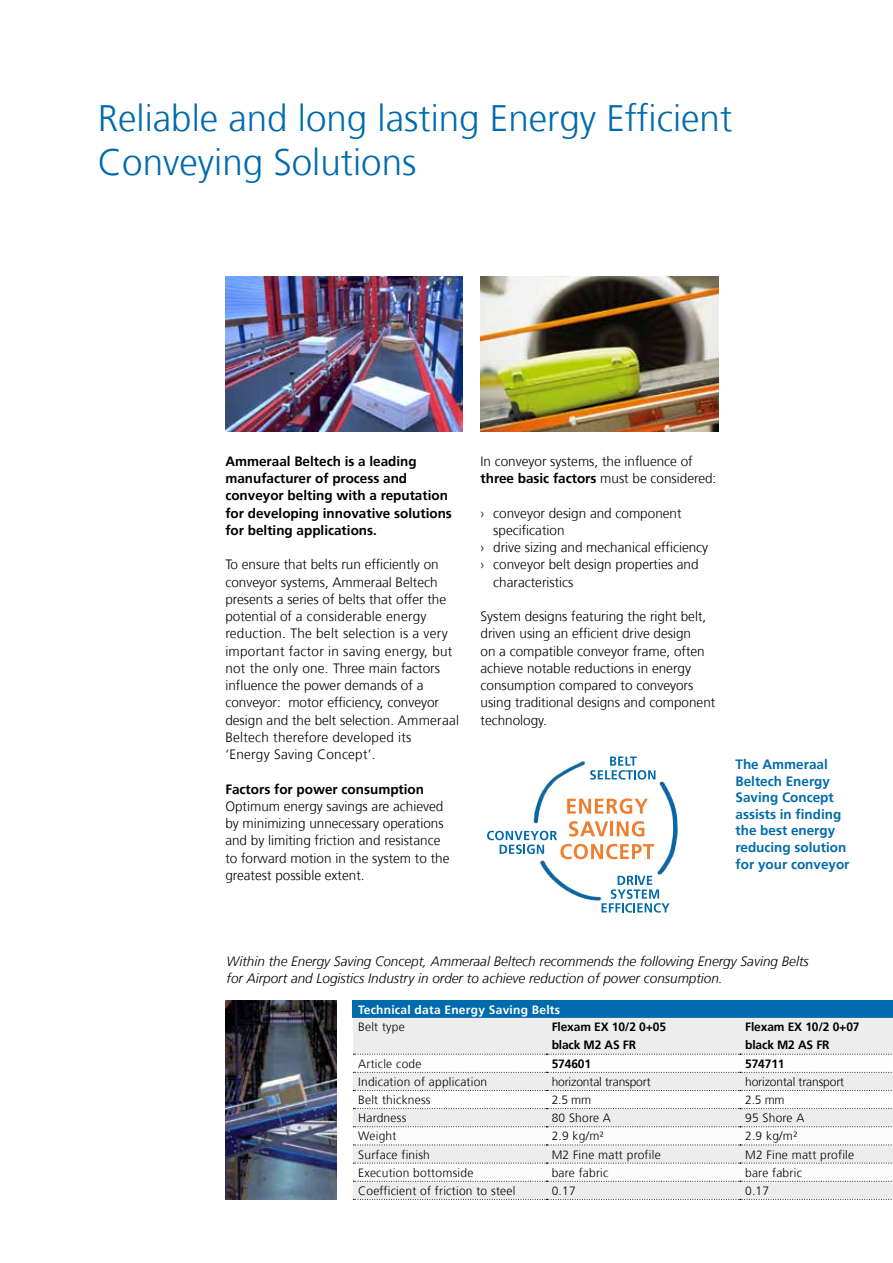
<style>
.page{position:relative;width:893px;height:1263px;background:#fff}
.page>*{position:absolute;margin:0;border:0;box-sizing:border-box;transform-origin:0 0}
.t1{font:300 36.75px/44.2px "Frutiger";color:#006bac}
.t2{font:300 13.5px/17.2px "Frutiger";color:#000}
.t3{font:700 13.5px/17.2px "Frutiger";color:#000}
.t4{font:italic 300 13.5px/17.2px "Frutiger";color:#000}
.t5{font:700 13.5px/16.6px "Frutiger";color:#006bac}
.t6{font:300 12px "Frutiger";letter-spacing:.02em;color:#000}
.t7{font:700 12px "Frutiger";letter-spacing:-.01em;color:#000}
.t8{font:300 12px "Frutiger";letter-spacing:-.01em;color:#000}
.t9{font:700 12px "Frutiger";letter-spacing:.02em;color:#fff}
.s1{font-weight:700}
</style>
<div class="page">
<img style="left:225px;top:276px;width:238px;height:155px">
<div style="left:353px;top:1001px;width:540px;height:17px;background:#006bac"></div>
<div style="left:353px;top:1018px;width:540px;height:181px;background:#ededed"></div>
<svg style="left:353px;top:1054px;width:540px;height:55px"></svg>
<svg style="left:353px;top:1126px;width:540px;height:56px"></svg>
<svg style="left:353px;top:1199px;width:539px;height:1px"></svg>
<img style="left:480px;top:276px;width:239px;height:155px">
<img style="left:225px;top:1000px;width:111px;height:199px">
<img style="left:533px;top:761px;width:145px;height:140px">
<svg style="left:601px;top:876px;width:69px;height:37px"></svg>
<svg style="left:590px;top:756px;width:65px;height:24px"></svg>
<svg style="left:567px;top:798px;width:81px;height:16px"></svg>
<svg style="left:487px;top:821px;width:167px;height:38px"></svg>
<h1 class="t1" style="left:98px;top:97px;width:636px">Reliable and long lasting Energy Efficient<br>Conveying Solutions</h1>
<p class="t3" style="left:225px;top:453px;width:228px">Ammeraal Beltech is a leading manufacturer of process and conveyor belting with a reputation for developing innovative solutions for belting applications.</p>
<p class="t2" style="left:225px;top:556px;width:235px">To ensure that belts run efficiently on conveyor systems, Ammeraal Beltech presents a series of belts that offer the potential of a considerable energy reduction. The belt selection is a very important factor in saving energy, but not the only one. Three main factors influence the power demands of a conveyor: motor efficiency, conveyor design and the belt selection. Ammeraal Beltech therefore developed its ‘Energy Saving Concept’.</p>
<p class="t3" style="left:225px;top:780px;width:200px">Factors for power consumption</p>
<p class="t2" style="left:225px;top:798px;width:226px">Optimum energy savings are achieved by minimizing unnecessary operations and by limiting friction and resistance to forward motion in the system to the greatest possible extent.</p>
<p class="t2" style="left:480px;top:453px;width:237px">In conveyor systems, the influence of <span class="s1">three basic factors</span> must be considered:</p>
<p class="t2" style="left:480px;top:504px;width:203px">› conveyor design and component</p>
<p class="t2" style="left:493px;top:522px;width:73px">specification</p>
<p class="t2" style="left:480px;top:539px;width:229px">› drive sizing and mechanical efficiency</p>
<p class="t2" style="left:480px;top:556px;width:220px">› conveyor belt design properties and</p>
<p class="t2" style="left:493px;top:573px;width:82px">characteristics</p>
<p class="t2" style="left:480px;top:608px;width:236px">System designs featuring the right belt, driven using an efficient drive design<br>on a compatible conveyor frame, often achieve notable reductions in energy consumption compared to conveyors using traditional designs and component technology.</p>
<p class="t5" style="left:735px;top:756px;width:116px">The Ammeraal<br>Beltech Energy<br>Saving Concept assists in finding the best energy reducing solution for your conveyor</p>
<p class="t4" style="left:227px;top:953px;width:584px">Within the Energy Saving Concept, Ammeraal Beltech recommends the following Energy Saving Belts for Airport and Logistics Industry in order to achieve reduction of power consumption.</p>
<p class="t9" style="left:358px;top:1002px;width:203px">Technical data Energy Saving Belts</p>
<p class="t6" style="left:358px;top:1020px;width:48px">Belt type</p>
<p class="t7" style="left:552px;top:1020px;width:116px">Flexam EX 10/2 0+05</p>
<p class="t7" style="left:745px;top:1020px;width:116px">Flexam EX 10/2 0+07</p>
<p class="t7" style="left:552px;top:1038px;width:86px">black M2 AS FR</p>
<p class="t7" style="left:745px;top:1038px;width:86px">black M2 AS FR</p>
<p class="t6" style="left:358px;top:1057px;width:65px">Article code</p>
<p class="t7" style="left:552px;top:1056px;width:41px">574601</p>
<p class="t7" style="left:745px;top:1056px;width:41px">574711</p>
<p class="t6" style="left:358px;top:1075px;width:131px">Indication of application</p>
<p class="t8" style="left:552px;top:1075px;width:101px">horizontal transport</p>
<p class="t8" style="left:745px;top:1075px;width:101px">horizontal transport</p>
<p class="t6" style="left:358px;top:1093px;width:74px">Belt thickness</p>
<p class="t6" style="left:552px;top:1093px;width:41px">2.5 mm</p>
<p class="t6" style="left:745px;top:1093px;width:41px">2.5 mm</p>
<p class="t6" style="left:358px;top:1111px;width:50px">Hardness</p>
<p class="t6" style="left:552px;top:1111px;width:61px">80 Shore A</p>
<p class="t6" style="left:745px;top:1111px;width:61px">95 Shore A</p>
<p class="t6" style="left:358px;top:1129px;width:40px">Weight</p>
<p class="t6" style="left:552px;top:1129px;width:54px">2.9 kg/m²</p>
<p class="t6" style="left:745px;top:1129px;width:54px">2.9 kg/m²</p>
<p class="t6" style="left:358px;top:1147px;width:73px">Surface finish</p>
<p class="t6" style="left:552px;top:1147px;width:111px">M2 Fine matt profile</p>
<p class="t6" style="left:745px;top:1147px;width:111px">M2 Fine matt profile</p>
<p class="t6" style="left:358px;top:1166px;width:117px">Execution bottomside</p>
<p class="t6" style="left:552px;top:1166px;width:58px">bare fabric</p>
<p class="t6" style="left:745px;top:1166px;width:58px">bare fabric</p>
<p class="t6" style="left:358px;top:1184px;width:159px">Coefficient of friction to steel</p>
<p class="t6" style="left:552px;top:1184px;width:26px">0.17</p>
<p class="t6" style="left:745px;top:1184px;width:26px">0.17</p>
</div>
